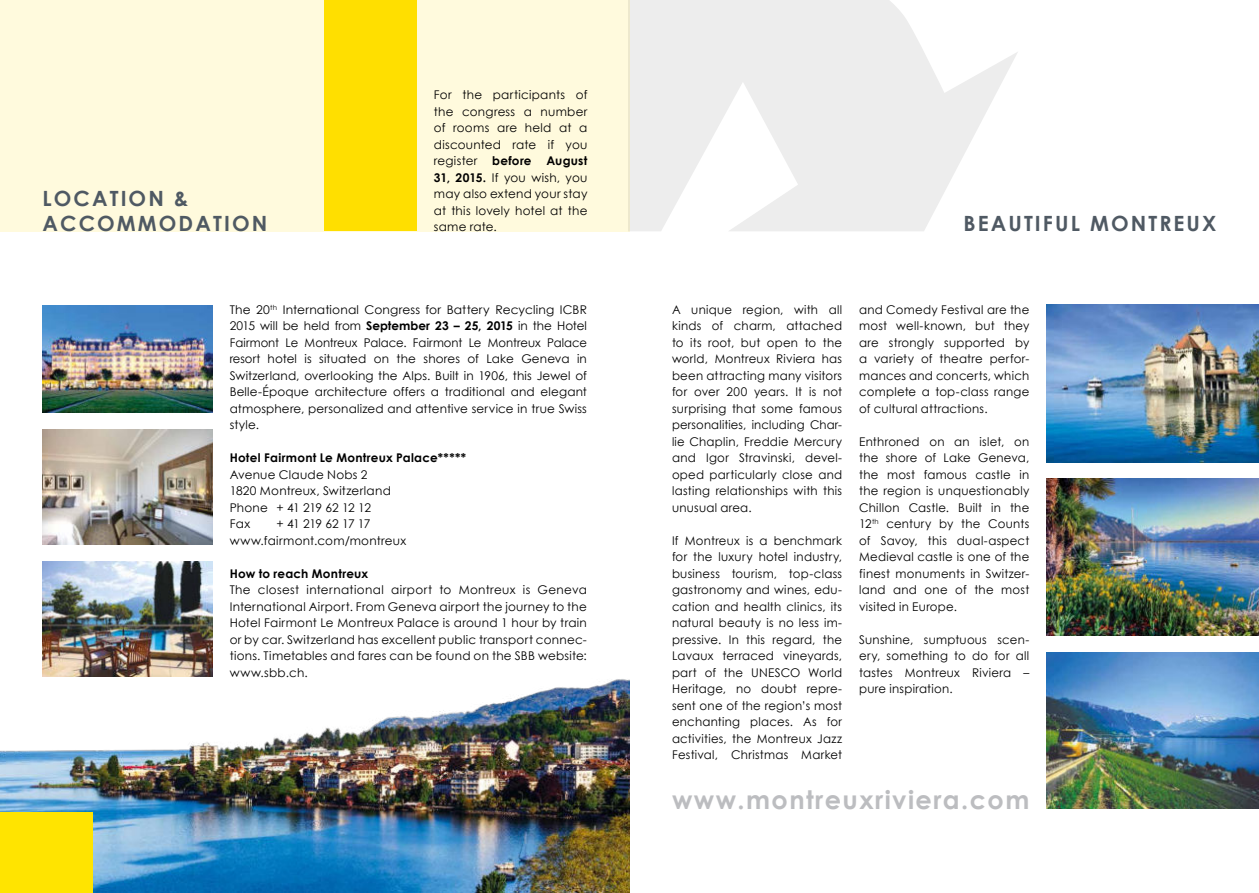
<style>
.page{position:relative;width:1259px;height:893px;background:#fff}
.page>*{position:absolute;margin:0;border:0;box-sizing:border-box;transform-origin:0 0}
.t1{font:700 25.5px "Century Gothic";letter-spacing:.055em;color:#bcbdc0}
.t2{font:700 21px/25.5px "Century Gothic";letter-spacing:.1em;color:#4f5963}
.t3{font:12px/16.5px "Century Gothic";letter-spacing:.02em;color:#000;text-align:justify}
.t4{font:700 12px "Century Gothic";letter-spacing:.02em;color:#000}
.s1{font-weight:700}
</style>
<div class="page">
<img style="left:0;top:578px;width:629px;height:315px">
<img style="left:43px;top:429px;width:170px;height:115px">
<img style="left:43px;top:305px;width:170px;height:107px">
<img style="left:43px;top:561px;width:170px;height:115px">
<div style="left:0;top:0;width:629px;height:231px;background:#fffadd"></div>
<div style="left:325px;top:0;width:92px;height:231px;background:#ffe400"></div>
<div style="left:0;top:812px;width:92px;height:81px;background:#ffe400"></div>
<img style="left:1046px;top:305px;width:213px;height:157px">
<img style="left:1046px;top:478px;width:213px;height:158px">
<svg style="left:628px;top:0;width:390px;height:231px;fill:#ededed"></svg>
<img style="left:1046px;top:652px;width:213px;height:157px">
<h2 class="t2" style="left:43px;top:186px;width:226px">LOCATION &amp;<br>ACCOMMODATION</h2>
<p class="t3" style="left:434px;top:87px;width:155px">For the participants of the congress a number of rooms are held at a discounted rate if you register <span class="s1">before August 31, 2015.</span> If you wish, you may also extend your stay at this lovely hotel at the same rate.</p>
<p class="t3" style="left:230px;top:302px;width:359px">The 20<sup>th</sup> International Congress for Battery Recycling ICBR 2015 will be held from <span class="s1">September 23 – 25, 2015</span> in the Hotel Fairmont Le Montreux Palace. Fairmont Le Montreux Palace resort hotel is situated on the shores of Lake Geneva in Switzerland, overlooking the Alps. Built in 1906, this Jewel of Belle-Époque architecture offers a traditional and elegant atmosphere, personalized and attentive service in true Swiss style.</p>
<p class="t4" style="left:230px;top:452px;width:238px">Hotel Fairmont Le Montreux Palace*****</p>
<p class="t3" style="left:230px;top:467px;width:163px;text-align:left">Avenue Claude Nobs 2<br>1820 Montreux, Switzerland<br>Phone + 41 219 62 12 12<br>Fax</p>
<p class="t3" style="left:230px;top:516px;width:178px;text-indent:47px">+ 41 219 62 17 17 www.fairmont.com/montreux</p>
<p class="t4" style="left:230px;top:568px;width:140px">How to reach Montreux</p>
<p class="t3" style="left:230px;top:582px;width:359px">The closest international airport to Montreux is Geneva International Airport. From Geneva airport the journey to the Hotel Fairmont Le Montreux Palace is around 1 hour by train or by car. Switzerland has excellent public transport connec&shy;tions. Timetables and fares can be found on the SBB website: www.sbb.ch.</p>
<h2 class="t2" style="left:963px;top:212px;width:254px">BEAUTIFUL MONTREUX</h2>
<p class="t3" style="left:672px;top:302px;width:172px">A unique region, with all kinds of charm, attached to its root, but open to the world, Montreux Riviera has been attracting many visitors for over 200 years. It is not surprising that some famous personalities, including Char&shy;lie Chaplin, Freddie Mercury and Igor Stravinski, devel&shy;oped particularly close and lasting relationships with this unusual area.</p>
<p class="t3" style="left:672px;top:533px;width:172px">If Montreux is a benchmark for the luxury hotel industry, business tourism, top-class gastronomy and wines, edu&shy;cation and health clinics, its natural beauty is no less im&shy;pressive. In this regard, the Lavaux terraced vineyards, part of the UNESCO World Heritage, no doubt repre&shy;sent one of the region’s most enchanting places. As for activities, the Montreux Jazz Festival, Christmas Market</p>
<h1 class="t1" style="left:672px;top:788px;width:359px">www.montreuxriviera.com</h1>
<p class="t3" style="left:859px;top:302px;width:172px">and Comedy Festival are the most well-known, but they are strongly supported by a variety of theatre perfor&shy;mances and concerts, which complete a top-class range of cultural attractions.</p>
<p class="t3" style="left:859px;top:434px;width:172px">Enthroned on an islet, on the shore of Lake Geneva, the most famous castle in the region is unquestionably Chillon Castle. Built in the 12<sup>th</sup> century by the Counts of Savoy, this dual-aspect Medieval castle is one of the finest monuments in Switzer&shy;land and one of the most visited in Europe.</p>
<p class="t3" style="left:859px;top:632px;width:172px">Sunshine, sumptuous scen&shy;ery, something to do for all tastes Montreux Riviera – pure inspiration.</p>
</div>
